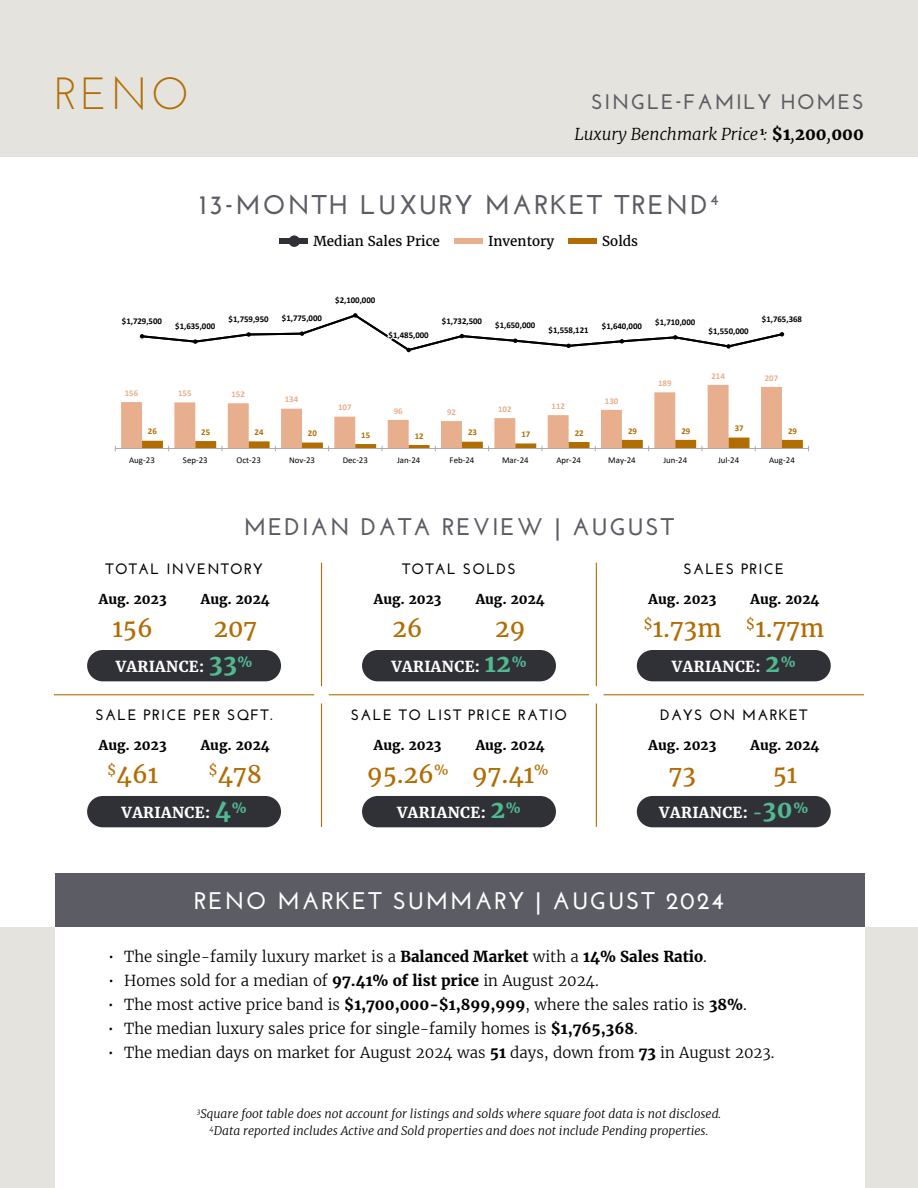
<style>
.page{position:relative;width:918px;height:1188px;background:#fff}
.page>*{position:absolute;margin:0;border:0;box-sizing:border-box;transform-origin:0 0}
.t1{font:45px "Josefin Sans";color:#b16d03}
.t2{font:700 27px "Josefin Sans";letter-spacing:.08em;color:#5c5c65}
.t3{font:24px "Merriweather";color:#b16d03}
.t4{font:700 24px "Josefin Sans";letter-spacing:.08em;color:#fff}
.t5{font:700 24px "Josefin Sans";letter-spacing:.08em;color:#5c5c65}
.t6{font:700 21px "Josefin Sans";letter-spacing:.08em;color:#5c5c65}
.t7{font:italic 300 16.5px "Merriweather";color:#000}
.t8{font:300 15px "Merriweather";color:#000}
.t9{font:700 15px "Josefin Sans";letter-spacing:.08em;color:#000}
.t10{font:700 15px "Merriweather";letter-spacing:.025em;color:#fff}
.t11{font:700 13.5px "Merriweather";color:#000}
.t12{font:13.5px "Merriweather";color:#000}
.t13{font:italic 300 12px/16.5px "Merriweather";color:#000;text-align:center}
.t14{font:700 8.85px "Calibri";color:#000}
.t15{font:8.85px "Calibri";color:#000}
.t16{font:700 8.85px "Calibri";color:#e7af8d}
.t17{font:700 8.85px "Calibri";color:#b26d01}
.s1{font-weight:700;font-style:normal}
.s2{font-size:24px;color:#51b991}
.s3{color:#51b991}
.s4{font-weight:700}
</style>
<div class="page">
<div style="left:0;top:0;width:918px;height:158px;background:#e5e3dd"></div>
<div style="left:0;top:927px;width:918px;height:261px;background:#e5e3dd"></div>
<div style="left:55px;top:925px;width:810px;height:263px;background:#fff"></div>
<div style="left:55px;top:873px;width:810px;height:54px;background:#5c5c65"></div>
<hr style="left:54px;top:694px;width:260px;height:1px;background:#b16d03">
<hr style="left:321px;top:563px;width:1px;height:123px;background:#b16d03">
<hr style="left:321px;top:704px;width:1px;height:123px;background:#b16d03">
<hr style="left:596px;top:563px;width:1px;height:123px;background:#b16d03">
<hr style="left:596px;top:704px;width:1px;height:123px;background:#b16d03">
<hr style="left:329px;top:694px;width:260px;height:1px;background:#b16d03">
<hr style="left:604px;top:694px;width:260px;height:1px;background:#b16d03">
<div style="left:569px;top:238px;width:28px;height:6px;background:#b16d03"></div>
<div style="left:280px;top:238px;width:28px;height:6px;background:#303037"></div>
<div style="left:289px;top:235px;width:11px;height:12px;background:#303037;border-radius:50%"></div>
<div style="left:454px;top:238px;width:29px;height:6px;background:#e7af8e"></div>
<svg style="left:115px;top:385px;width:694px;height:66px"></svg>
<svg style="left:139px;top:313px;width:646px;height:39px"></svg>
<div style="left:87px;top:650px;width:194px;height:31px;background:#303037;border-radius:16px"></div>
<div style="left:362px;top:650px;width:194px;height:31px;background:#303037;border-radius:16px"></div>
<div style="left:637px;top:650px;width:194px;height:31px;background:#303037;border-radius:16px"></div>
<div style="left:637px;top:796px;width:194px;height:31px;background:#303037;border-radius:16px"></div>
<div style="left:362px;top:796px;width:194px;height:31px;background:#303037;border-radius:16px"></div>
<div style="left:87px;top:796px;width:194px;height:31px;background:#303037;border-radius:16px"></div>
<h1 class="t1" style="left:54px;top:65px;width:136px">RENO</h1>
<h3 class="t6" style="left:591px;top:89px;width:274px">SINGLE-FAMILY HOMES</h3>
<p class="t7" style="left:574px;top:122px;width:291px">Luxury Benchmark Price <sup>1</sup>: <span class="s1">$1</span>,<span class="s1">200</span>,<span class="s1">000</span></p>
<h2 class="t2" style="left:200px;top:188px;width:520px">13-MONTH LUXURY MARKET TREND<sup>4</sup></h2>
<p class="t12" style="left:314px;top:233px;width:128px">Median Sales Price</p>
<p class="t12" style="left:488px;top:233px;width:68px">Inventory</p>
<p class="t12" style="left:602px;top:233px;width:37px">Solds</p>
<p class="t14" style="left:335px;top:294px;width:42px">$2,100,000</p>
<p class="t14" style="left:122px;top:315px;width:42px">$1,729,500</p>
<p class="t14" style="left:175px;top:320px;width:42px">$1,635,000</p>
<p class="t14" style="left:229px;top:313px;width:42px">$1,759,950</p>
<p class="t14" style="left:282px;top:312px;width:42px">$1,775,000</p>
<p class="t14" style="left:389px;top:328px;width:42px">$1,485,000</p>
<p class="t14" style="left:442px;top:314px;width:42px">$1,732,500</p>
<p class="t14" style="left:495px;top:319px;width:42px">$1,650,000</p>
<p class="t14" style="left:549px;top:324px;width:42px">$1,558,121</p>
<p class="t14" style="left:602px;top:320px;width:42px">$1,640,000</p>
<p class="t14" style="left:655px;top:316px;width:42px">$1,710,000</p>
<p class="t14" style="left:709px;top:325px;width:42px">$1,550,000</p>
<p class="t14" style="left:762px;top:313px;width:42px">$1,765,368</p>
<p class="t16" style="left:658px;top:377px;width:15px">189</p>
<p class="t16" style="left:712px;top:369px;width:15px">214</p>
<p class="t16" style="left:765px;top:371px;width:15px">207</p>
<p class="t16" style="left:125px;top:387px;width:15px">156</p>
<p class="t16" style="left:178px;top:387px;width:15px">155</p>
<p class="t16" style="left:232px;top:388px;width:15px">152</p>
<p class="t16" style="left:285px;top:393px;width:15px">134</p>
<p class="t16" style="left:338px;top:401px;width:15px">107</p>
<p class="t16" style="left:394px;top:404px;width:10px">96</p>
<p class="t16" style="left:447px;top:406px;width:10px">92</p>
<p class="t16" style="left:498px;top:403px;width:15px">102</p>
<p class="t16" style="left:552px;top:400px;width:15px">112</p>
<p class="t16" style="left:605px;top:394px;width:15px">130</p>
<p class="t17" style="left:148px;top:425px;width:10px">26</p>
<p class="t17" style="left:201px;top:426px;width:10px">25</p>
<p class="t17" style="left:255px;top:426px;width:10px">24</p>
<p class="t17" style="left:308px;top:427px;width:10px">20</p>
<p class="t17" style="left:361px;top:429px;width:10px">15</p>
<p class="t17" style="left:415px;top:429px;width:10px">12</p>
<p class="t17" style="left:468px;top:426px;width:10px">23</p>
<p class="t17" style="left:521px;top:428px;width:10px">17</p>
<p class="t17" style="left:575px;top:426px;width:10px">22</p>
<p class="t17" style="left:628px;top:424px;width:10px">29</p>
<p class="t17" style="left:681px;top:424px;width:10px">29</p>
<p class="t17" style="left:735px;top:422px;width:10px">37</p>
<p class="t17" style="left:788px;top:424px;width:10px">29</p>
<p class="t15" style="left:129px;top:454px;width:27px">Aug-23</p>
<p class="t15" style="left:183px;top:454px;width:26px">Sep-23</p>
<p class="t15" style="left:237px;top:454px;width:26px">Oct-23</p>
<p class="t15" style="left:289px;top:454px;width:28px">Nov-23</p>
<p class="t15" style="left:343px;top:454px;width:27px">Dec-23</p>
<p class="t15" style="left:397px;top:454px;width:25px">Jan-24</p>
<p class="t15" style="left:450px;top:454px;width:26px">Feb-24</p>
<p class="t15" style="left:502px;top:454px;width:28px">Mar-24</p>
<p class="t15" style="left:556px;top:454px;width:26px">Apr-24</p>
<p class="t15" style="left:608px;top:454px;width:29px">May-24</p>
<p class="t15" style="left:663px;top:454px;width:25px">Jun-24</p>
<p class="t15" style="left:718px;top:454px;width:23px">Jul-24</p>
<p class="t15" style="left:769px;top:454px;width:27px">Aug-24</p>
<h3 class="t5" style="left:244px;top:512px;width:432px">MEDIAN DATA REVIEW | AUGUST</h3>
<p class="t9" style="left:106px;top:560px;width:159px">TOTAL INVENTORY</p>
<p class="t9" style="left:402px;top:560px;width:115px">TOTAL SOLDS</p>
<p class="t9" style="left:683px;top:560px;width:102px">SALES PRICE</p>
<p class="t11" style="left:99px;top:590px;width:69px">Aug. 2023</p>
<p class="t11" style="left:201px;top:590px;width:71px">Aug. 2024</p>
<p class="t11" style="left:374px;top:590px;width:69px">Aug. 2023</p>
<p class="t11" style="left:476px;top:590px;width:71px">Aug. 2024</p>
<p class="t11" style="left:649px;top:590px;width:69px">Aug. 2023</p>
<p class="t11" style="left:751px;top:590px;width:71px">Aug. 2024</p>
<h3 class="t3" style="left:113px;top:613px;width:42px">156</h3>
<h3 class="t3" style="left:214px;top:613px;width:45px">207</h3>
<h3 class="t3" style="left:393px;top:613px;width:32px">26</h3>
<h3 class="t3" style="left:495px;top:613px;width:32px">29</h3>
<h3 class="t3" style="left:644px;top:613px;width:182px"><sup>$</sup>1.73m <sup>$</sup>1.77m</h3>
<p class="t10" style="left:116px;top:657px;width:138px">VARIANCE: <span class="s2">33</span><sup>%</sup></p>
<p class="t10" style="left:391px;top:657px;width:137px">VARIANCE: <span class="s2">12</span><sup>%</sup></p>
<p class="t10" style="left:672px;top:657px;width:125px">VARIANCE: <span class="s2">2</span><sup>%</sup></p>
<p class="t9" style="left:96px;top:706px;width:178px">SALE PRICE PER SQFT.</p>
<p class="t9" style="left:351px;top:706px;width:218px">SALE TO LIST PRICE RATIO</p>
<p class="t9" style="left:660px;top:706px;width:149px">DAYS ON MARKET</p>
<p class="t11" style="left:99px;top:736px;width:69px">Aug. 2023</p>
<p class="t11" style="left:201px;top:736px;width:71px">Aug. 2024</p>
<p class="t11" style="left:374px;top:736px;width:69px">Aug. 2023</p>
<p class="t11" style="left:476px;top:736px;width:71px">Aug. 2024</p>
<p class="t11" style="left:649px;top:736px;width:69px">Aug. 2023</p>
<p class="t11" style="left:751px;top:736px;width:71px">Aug. 2024</p>
<h3 class="t3" style="left:107px;top:759px;width:53px"><sup>$</sup>461</h3>
<h3 class="t3" style="left:209px;top:759px;width:55px"><sup>$</sup>478</h3>
<p class="t10" style="left:122px;top:803px;width:127px">VARIANCE: <span class="s2">4</span><sup>%</sup></p>
<h3 class="t3" style="left:367px;top:759px;width:183px">95.26<sup>%</sup> 97.41<sup>%</sup></h3>
<p class="t10" style="left:397px;top:803px;width:125px">VARIANCE: <span class="s2">2</span><sup>%</sup></p>
<h3 class="t3" style="left:669px;top:759px;width:29px">73</h3>
<h3 class="t3" style="left:773px;top:759px;width:26px">51</h3>
<p class="t10" style="left:659px;top:803px;width:150px">VARIANCE: <span class="s3">-</span><span class="s2">30</span><sup>%</sup></p>
<h3 class="t4" style="left:194px;top:887px;width:531px">RENO MARKET SUMMARY | AUGUST 2024</h3>
<p class="t8" style="left:108px;top:947px;width:600px">• The single-family luxury market is a <span class="s4">Balanced Market</span> with a <span class="s4">14% Sales Ratio</span>.</p>
<p class="t8" style="left:108px;top:971px;width:492px">• Homes sold for a median of <span class="s4">97.41% of list price</span> in August 2024.</p>
<p class="t8" style="left:108px;top:995px;width:640px">• The most active price band is <span class="s4">$1,700,000-$1,899,999</span>, where the sales ratio is <span class="s4">38%</span>.</p>
<p class="t8" style="left:108px;top:1019px;width:531px">• The median luxury sales price for single-family homes is <span class="s4">$1,765,368</span>.</p>
<p class="t8" style="left:108px;top:1043px;width:668px">• The median days on market for August 2024 was <span class="s4">51</span> days, down from <span class="s4">73</span> in August 2023.</p>
<p class="t13" style="left:197px;top:1105px;width:526px"><sup>3</sup>Square foot table does not account for listings and solds where square foot data is not disclosed.<br><sup>4</sup>Data reported includes Active and Sold properties and does not include Pending properties.</p>
</div>
